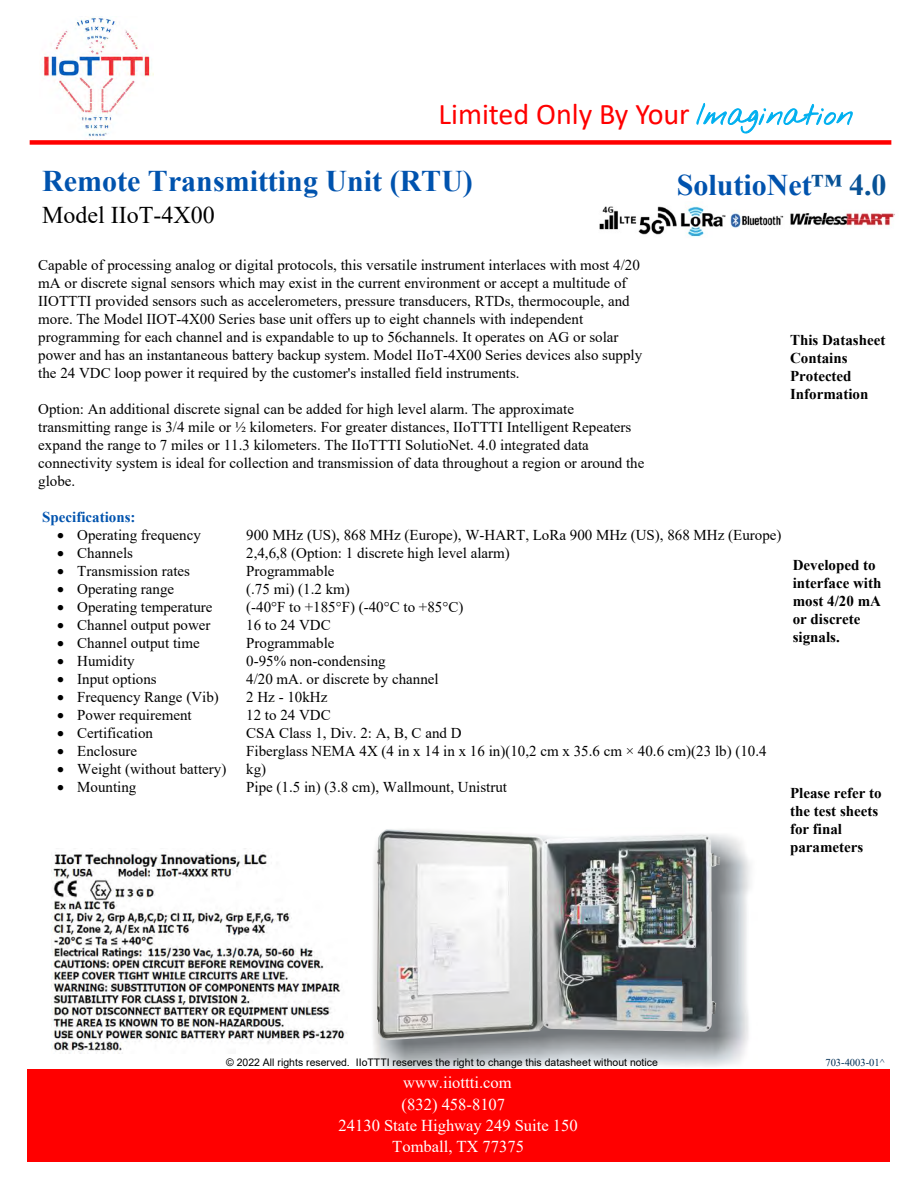
<style>
.page{position:relative;width:918px;height:1188px;background:#fff}
.page>*{position:absolute;margin:0;border:0;box-sizing:border-box;transform-origin:0 0}
.t1{font:700 30px "Times New Roman";color:#0053ae}
.t2{font:30px "Calibri";color:#f00}
.t3{font:24px "Times New Roman";color:#000}
.t4{font:16.65px "Times New Roman";color:#fff}
.t5{font:16.5px/21.5px "Times New Roman";color:#fff;text-align:center}
.t6{font:15px/18px "Times New Roman";color:#000}
.t7{font:700 15px/18px "Times New Roman";color:#000}
.t8{font:700 15px "Times New Roman";color:#0053ae}
.t9{font:10.5px "Arial";color:#000}
.t10{font:10.5px "Times New Roman";color:#002f55}
.s1{font-family:"Nothing You Could Do";color:#00b0f0}
.s2{color:#085296}
.s3{font-style:inherit}
</style>
<div class="page">
<img style="left:377px;top:829px;width:343px;height:211px">
<img style="left:52px;top:852px;width:295px;height:201px">
<div style="left:30px;top:140px;width:861px;height:5px;background:#f00"></div>
<img style="left:42px;top:16px;width:111px;height:124px">
<div style="left:27px;top:1069px;width:862px;height:92px;background:#f00"></div>
<img style="left:599px;top:205px;width:296px;height:32px">
<h1 class="t2" style="left:439px;top:102px;width:416px">Limited Only By Your <span class="s1">Imagination</span></h1>
<h1 class="t1" style="left:42px;top:160px;width:432px">Remote Transmitting Unit (RTU)</h1>
<h2 class="t3" style="left:42px;top:198px;width:174px">Model IIoT-4X00</h2>
<p class="t6" style="left:38px;top:255px;width:606px">Capable of processing analog or digital protocols, this versatile instrument interlaces with most 4/20 mA or discrete signal sensors which may exist in the current environment or accept a multitude of IIOTTTI provided sensors such as accelerometers, pressure transducers, RTDs, thermocouple, and more. The Model IIOT-4X00 Series base unit offers up to eight channels with independent programming for each channel and is expandable to up to 56channels. It operates on AG or solar power and has an instantaneous battery backup system. Model IIoT-4X00 Series devices also supply the 24 VDC loop power it required by the customer's installed field instruments.</p>
<p class="t6" style="left:38px;top:399px;width:608px">Option: An additional discrete signal can be added for high level alarm. The approximate transmitting range is 3/4 mile or ½ kilometers. For greater distances, IIoTTTI Intelligent Repeaters expand the range to 7 miles or 11.3 kilometers. The IIoTTTI SolutioNet. 4.0 integrated data connectivity system is ideal for collection and transmission of data throughout a region or around the globe.</p>
<p class="t8" style="left:42px;top:506px;width:95px">Specifications:</p>
<p class="t6" style="left:57px;top:526px;width:145px">• Operating frequency</p>
<p class="t6" style="left:57px;top:544px;width:77px">• Channels</p>
<p class="t6" style="left:57px;top:562px;width:134px">• Transmission rates</p>
<p class="t6" style="left:57px;top:580px;width:119px">• Operating range</p>
<p class="t6" style="left:57px;top:598px;width:157px">• Operating temperature</p>
<p class="t6" style="left:57px;top:615px;width:155px">• Channel output power</p>
<p class="t6" style="left:57px;top:633px;width:144px">• Channel output time</p>
<p class="t6" style="left:57px;top:651px;width:79px">• Humidity</p>
<p class="t6" style="left:57px;top:669px;width:101px">• Input options</p>
<p class="t6" style="left:57px;top:687px;width:163px">• Frequency Range (Vib)</p>
<p class="t6" style="left:57px;top:705px;width:136px">• Power requirement</p>
<p class="t6" style="left:57px;top:723px;width:97px">• Certification</p>
<p class="t6" style="left:57px;top:741px;width:81px">• Enclosure</p>
<p class="t6" style="left:57px;top:759px;width:171px">• Weight (without battery)</p>
<p class="t6" style="left:57px;top:777px;width:81px">• Mounting</p>
<h1 class="t1" style="left:677px;top:163px;width:211px">SolutioNet<span class="s2">™ 4.0</span></h1>
<p class="t7" style="left:790px;top:331px;width:97px">This Datasheet<br>Contains<br>Protected<br>Information</p>
<p class="t6" style="left:246px;top:525px;width:537px">900 MHz (US), 868 MHz (Europe), W-HART<span class="s3">, LoRa 900 MHz (US), 868 MHz (Europe)<br></span>2,4,6,8 (Option: 1 discrete high level alarm)<br>Programmable<br>(.75 mi) (1.2 km)<br>(-40°F to +185°F) (-40°C to +85°C)<br>16 to 24 VDC<br>Programmable<br>0-95% non-condensing<br>4/20 mA. or discrete by channel<br>2 Hz - 10kHz<br>12 to 24 VDC<br>CSA Class 1, Div. 2: A, B, C and D<br>Fiberglass NEMA 4X (4 in x 14 in x 16 in)(10,2 cm x 35.6 cm × 40.6 cm)(23 <span class="s3">l</span>b) (10.4 kg)<br>Pipe (1.5 in) (3.8 cm), Wallmount, Unistrut</p>
<p class="t7" style="left:793px;top:556px;width:90px">Developed to interface with most 4/20 mA or discrete signals.</p>
<p class="t7" style="left:790px;top:784px;width:93px">Please refer to the test sheets for final parameters</p>
<p class="t9" style="left:226px;top:1055px;width:433px">© 2022 All rights reserved. IIoTTTI reserves the right to change this datasheet without notice</p>
<p class="t10" style="left:825px;top:1055px;width:61px">703-4003-01^</p>
<p class="t5" style="left:403px;top:1071px;width:110px">www.iiottti.com</p>
<p class="t4" style="left:402px;top:1092px;width:105px">(832) 458-8107</p>
<p class="t5" style="left:339px;top:1114px;width:241px">24130 State Highway 249 Suite 150<br>Tomball, TX 77375</p>
</div>
